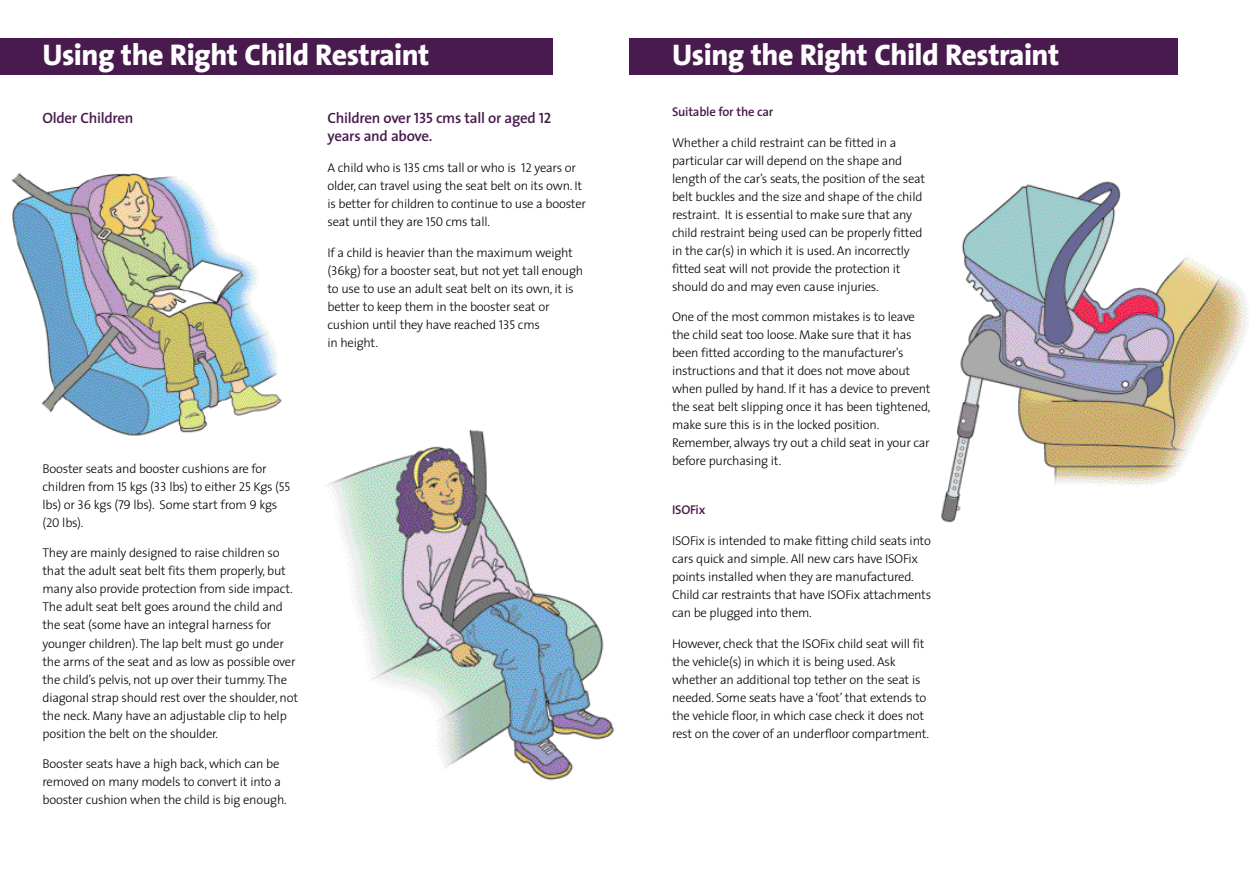
<style>
.page{position:relative;width:1259px;height:893px;background:#fff}
.page>*{position:absolute;margin:0;border:0;box-sizing:border-box;transform-origin:0 0}
.t1{font:800 30px "The Sans";letter-spacing:-.02em;color:#fff}
.t2{font:600 15px/18px "The Sans";letter-spacing:-.02em;color:#491a4d}
.t3{font:300 12.75px/18px "The Sans";letter-spacing:-.02em;color:#000}
.t4{font:600 12.75px "The Sans";letter-spacing:-.02em;color:#491a4d}
.s1{font-family:"The Sans Semi Bold Caps";font-weight:400}
.s2{font-family:"The Sans Light Caps";font-weight:400}
</style>
<div class="page">
<div style="left:0;top:38px;width:553px;height:36px;background:#491a4d"></div>
<div style="left:629px;top:38px;width:549px;height:36px;background:#491a4d"></div>
<img style="left:11px;top:173px;width:271px;height:263px">
<img style="left:941px;top:181px;width:307px;height:342px">
<img style="left:325px;top:430px;width:289px;height:351px">
<h1 class="t1" style="left:43px;top:43px;width:388px">Using the Right Child Restraint</h1>
<h1 class="t1" style="left:672px;top:43px;width:388px">Using the Right Child Restraint</h1>
<p class="t2" style="left:43px;top:111px;width:92px">Older Children</p>
<p class="t4" style="left:672px;top:107px;width:103px">Suitable for the car</p>
<p class="t3" style="left:672px;top:135px;width:255px">Whether a child restraint can be fitted in a particular car will depend on the shape and length of the car’s seats, the position of the seat belt buckles and the size and shape of the child restraint. It is essential to make sure that any child restraint being used can be properly fitted in the car(s) in which it is used. An incorrectly fitted seat will not provide the protection it should do and may even cause injuries.</p>
<p class="t3" style="left:672px;top:309px;width:260px">One of the most common mistakes is to leave the child seat too loose. Make sure that it has been fitted according to the manufacturer's instructions and that it does not move about when pulled by hand. If it has a device to prevent the seat belt slipping once it has been tightened, make sure this is in the locked position.<br>Remember, always try out a child seat in your car before purchasing it.</p>
<p class="t4" style="left:672px;top:505px;width:35px">ISOFix</p>
<p class="t3" style="left:672px;top:533px;width:261px">ISOFix is intended to make fitting child seats into cars quick and simple. All new cars have ISOFix points installed when they are manufactured.<br>Child car restraints that have ISOFix attachments can be plugged into them.</p>
<p class="t3" style="left:672px;top:636px;width:259px">However, check that the ISOFix child seat will fit the vehicle(s) in which it is being used. Ask whether an additional top tether on the seat is needed. Some seats have a ‘foot’ that extends to the vehicle floor, in which case check it does not rest on the cover of an underfloor compartment.</p>
<p class="t2" style="left:327px;top:111px;width:225px">Children over <span class="s1">135</span> cms tall or aged <span class="s1">12 </span>years and above.</p>
<p class="t3" style="left:327px;top:160px;width:260px">A child who is <span class="s2">135</span> cms tall or who is <span class="s2">12</span> years or older, can travel using the seat belt on its own. It is better for children to continue to use a booster seat until they are <span class="s2">150</span> cms tall.</p>
<p class="t3" style="left:327px;top:245px;width:257px">If a child is heavier than the maximum weight (<span class="s2">36</span>kg) for a booster seat, but not yet tall enough to use to use an adult seat belt on its own, it is better to keep them in the booster seat or cushion until they have reached <span class="s2">135</span> cms<br>in height.</p>
<p class="t3" style="left:43px;top:461px;width:249px">Booster seats and booster cushions are for children from <span class="s2">15</span> kgs (<span class="s2">33</span> lbs) to either <span class="s2">25</span> Kgs (<span class="s2">55 </span>lbs) or <span class="s2">36</span> kgs (<span class="s2">79</span> lbs). Some start from <span class="s2">9</span> kgs (<span class="s2">20</span> lbs).</p>
<p class="t3" style="left:43px;top:545px;width:257px">They are mainly designed to raise children so that the adult seat belt fits them properly, but many also provide protection from side impact.<br>The adult seat belt goes around the child and the seat (some have an integral harness for younger children). The lap belt must go under the arms of the seat and as low as possible over the child’s pelvis, not up over their tummy. The diagonal strap should rest over the shoulder, not the neck. Many have an adjustable clip to help position the belt on the shoulder.</p>
<p class="t3" style="left:43px;top:756px;width:246px">Booster seats have a high back, which can be removed on many models to convert it into a booster cushion when the child is big enough.</p>
</div>
